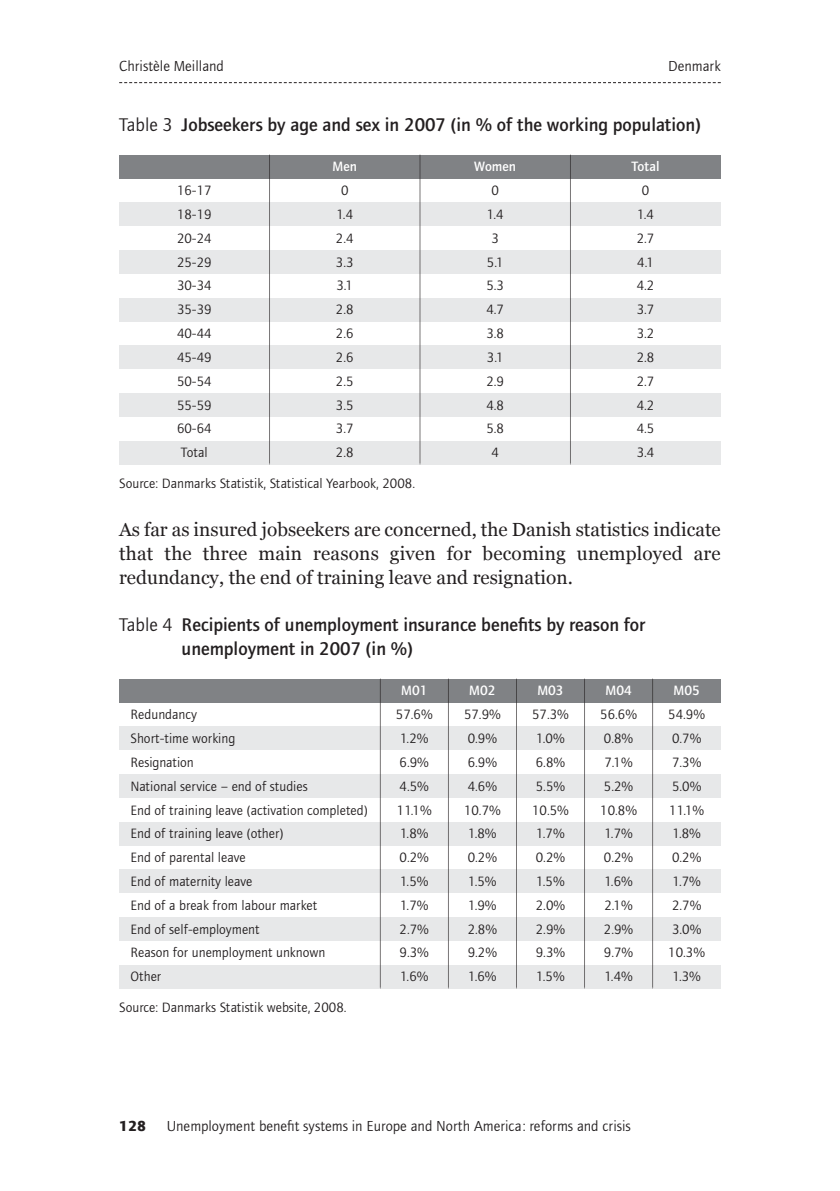
<style>
.page{position:relative;width:840px;height:1191px;background:#fff}
.page>*{position:absolute;margin:0;border:0;box-sizing:border-box;transform-origin:0 0}
.t1{font:19px/23.8px "Georgia";color:#231f20;text-align:justify}
.t2{font:500 19px/23.8px "Foundry Journal";color:#231f20}
.t3{font:15px "Foundry Journal";color:#231f20}
.t4{font:700 15px "Foundry Journal";color:#231f20}
.t5{font:14px/23.8px "Foundry Journal";color:#231f20}
.t6{font:500 14px "Foundry Journal";color:#fff}
.s1{font-weight:400}
</style>
<div class="page">
<svg style="left:119px;top:82px;width:601px;height:1px"></svg>
<div style="left:119px;top:155px;width:601px;height:24px;background:#808285"></div>
<div style="left:119px;top:393px;width:601px;height:24px;background:#e7e8e9"></div>
<div style="left:119px;top:345px;width:601px;height:24px;background:#e7e8e9"></div>
<div style="left:119px;top:298px;width:601px;height:23px;background:#e7e8e9"></div>
<div style="left:119px;top:250px;width:601px;height:24px;background:#e7e8e9"></div>
<div style="left:119px;top:202px;width:601px;height:24px;background:#e7e8e9"></div>
<div style="left:119px;top:441px;width:601px;height:23px;background:#e7e8e9"></div>
<svg style="left:269px;top:154px;width:1px;height:311px"></svg>
<svg style="left:419px;top:154px;width:1px;height:311px"></svg>
<svg style="left:569px;top:154px;width:2px;height:311px"></svg>
<div style="left:119px;top:679px;width:601px;height:23px;background:#808285"></div>
<div style="left:119px;top:917px;width:601px;height:24px;background:#e7e8e9"></div>
<div style="left:119px;top:869px;width:601px;height:24px;background:#e7e8e9"></div>
<div style="left:119px;top:822px;width:601px;height:23px;background:#e7e8e9"></div>
<div style="left:119px;top:774px;width:601px;height:24px;background:#e7e8e9"></div>
<div style="left:119px;top:726px;width:601px;height:24px;background:#e7e8e9"></div>
<div style="left:119px;top:964px;width:601px;height:24px;background:#e7e8e9"></div>
<svg style="left:380px;top:678px;width:1px;height:311px"></svg>
<svg style="left:448px;top:678px;width:1px;height:311px"></svg>
<svg style="left:516px;top:678px;width:1px;height:311px"></svg>
<svg style="left:584px;top:678px;width:1px;height:311px"></svg>
<svg style="left:652px;top:678px;width:1px;height:311px"></svg>
<p class="t3" style="left:119px;top:61px;width:106px">Christèle Meilland</p>
<p class="t3" style="left:667px;top:61px;width:54px">Denmark</p>
<h1 class="t2" style="left:119px;top:115px;width:583px"><span class="s1">Table 3</span> Jobseekers by age and sex in 2007 (in % of the working population)</h1>
<p class="t5" style="left:177px;top:180px;width:36px;text-align:justify">16-17<br>18-19<br>20-24<br>25-29<br>30-34<br>35-39<br>40-44<br>45-49<br>50-54<br>55-59<br>60-64<br>Total</p>
<p class="t6" style="left:332px;top:162px;width:26px">Men</p>
<p class="t5" style="left:336px;top:180px;width:19px;text-align:center">0<br>1.4<br>2.4<br>3.3<br>3.1<br>2.8<br>2.6<br>2.6<br>2.5<br>3.5<br>3.7<br>2.8</p>
<p class="t5" style="left:119px;top:472px;width:297px">Source: Danmarks Statistik, Statistical Yearbook, 2008.</p>
<p class="t6" style="left:474px;top:162px;width:43px">Women</p>
<p class="t5" style="left:486px;top:180px;width:19px;text-align:center">0<br>1.4<br>3<br>5.1<br>5.3<br>4.7<br>3.8<br>3.1<br>2.9<br>4.8<br>5.8<br>4</p>
<p class="t6" style="left:631px;top:162px;width:29px">Total</p>
<p class="t5" style="left:636px;top:180px;width:19px;text-align:center">0<br>1.4<br>2.7<br>4.1<br>4.2<br>3.7<br>3.2<br>2.8<br>2.7<br>4.2<br>4.5<br>3.4</p>
<h1 class="t1" style="left:119px;top:517px;width:602px">As far as insured jobseekers are concerned, the Danish statistics indicate that the three main reasons given for becoming unemployed are redundancy, the end of training leave and resignation.</h1>
<h1 class="t2" style="left:181px;top:615px;width:465px;text-indent:-62px"><span class="s1">Table 4</span> Recipients of unemployment insurance benefits by reason for unemployment in 2007 (in %)</h1>
<p class="t5" style="left:130px;top:704px;width:238px">Redundancy<br>Short-time working<br>Resignation<br>National service – end of studies<br>End of training leave (activation completed)<br>End of training leave (other)<br>End of parental leave<br>End of maternity leave<br>End of a break from labour market<br>End of self-employment<br>Reason for unemployment unknown<br>Other</p>
<p class="t5" style="left:119px;top:997px;width:229px">Source: Danmarks Statistik website, 2008.</p>
<p class="t6" style="left:401px;top:686px;width:28px">M01</p>
<p class="t5" style="left:395px;top:704px;width:38px">57.6%<br>1.2%<br>6.9%<br>4.5%<br>11.1%<br>1.8%<br>0.2%<br>1.5%<br>1.7%<br>2.7%<br>9.3%<br>1.6%</p>
<p class="t6" style="left:469px;top:686px;width:28px">M02</p>
<p class="t5" style="left:463px;top:704px;width:38px">57.9%<br>0.9%<br>6.9%<br>4.6%<br>10.7%<br>1.8%<br>0.2%<br>1.5%<br>1.9%<br>2.8%<br>9.2%<br>1.6%</p>
<p class="t6" style="left:537px;top:686px;width:28px">M03</p>
<p class="t5" style="left:532px;top:704px;width:38px">57.3%<br>1.0%<br>6.8%<br>5.5%<br>10.5%<br>1.7%<br>0.2%<br>1.5%<br>2.0%<br>2.9%<br>9.3%<br>1.5%</p>
<p class="t6" style="left:605px;top:686px;width:28px">M04</p>
<p class="t5" style="left:600px;top:704px;width:38px;text-align:center">56.6%<br>0.8%<br>7.1%<br>5.2%<br>10.8%<br>1.7%<br>0.2%<br>1.6%<br>2.1%<br>2.9%<br>9.7%<br>1.4%</p>
<p class="t6" style="left:673px;top:686px;width:28px">M05</p>
<p class="t5" style="left:668px;top:704px;width:38px">54.9%<br>0.7%<br>7.3%<br>5.0%<br>11.1%<br>1.8%<br>0.2%<br>1.7%<br>2.7%<br>3.0%<br>10.3%<br>1.3%</p>
<p class="t4" style="left:119px;top:1121px;width:28px">128</p>
<p class="t3" style="left:167px;top:1121px;width:465px">Unemployment benefit systems in Europe and North America: reforms and crisis</p>
</div>
